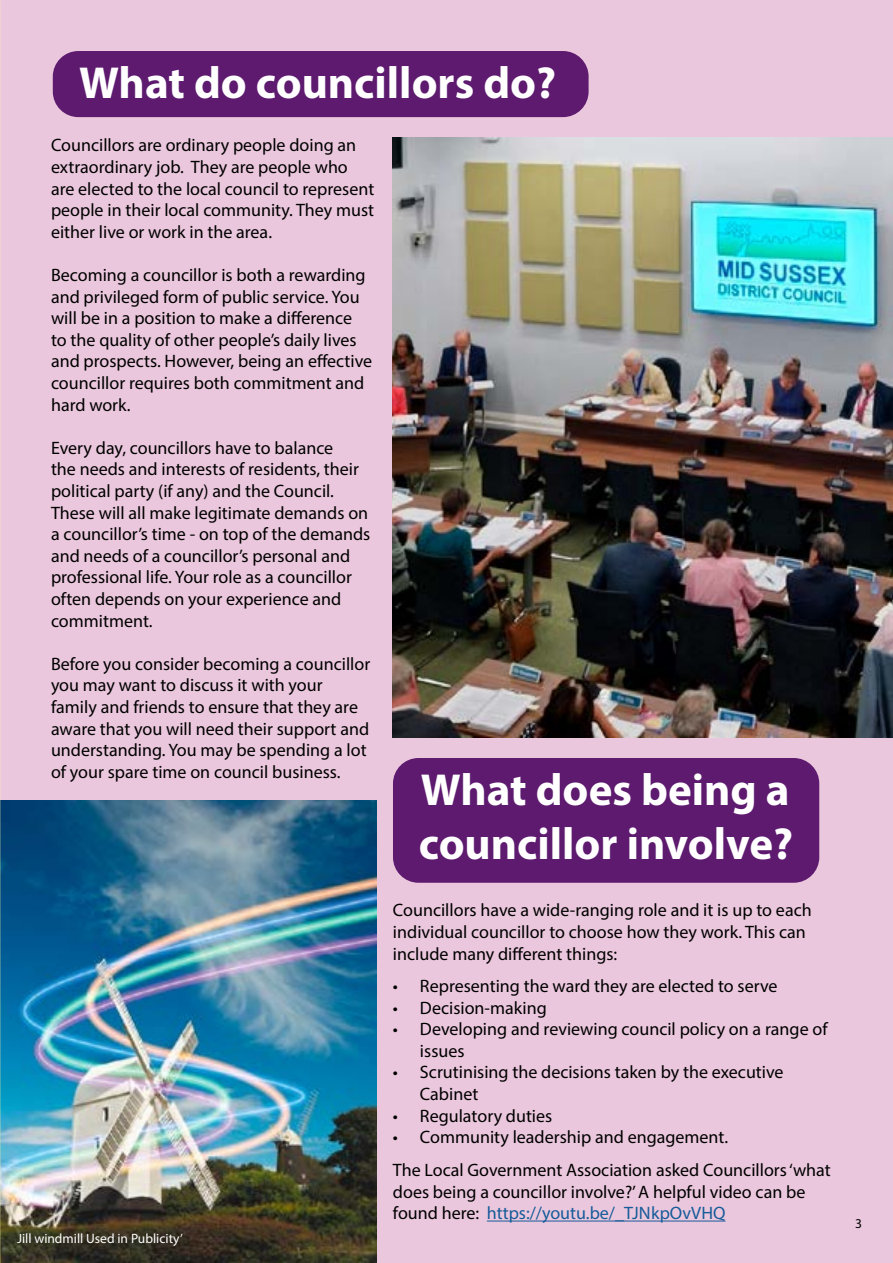
<style>
.page{position:relative;width:893px;height:1263px;background:#eac7dc}
.page>*{position:absolute;margin:0;border:0;box-sizing:border-box;transform-origin:0 0}
.t1{font:700 45px/54px "Myriad Pro";color:#fff}
.t2{font:18px/21.6px "Myriad Pro";color:#000}
.t3{font:13.5px "Myriad Pro";color:#fff}
.t4{font:13.5px "Myriad Pro";color:#000}
.s1{color:#165b9a}
</style>
<div class="page">
<img style="left:393px;top:138px;width:500px;height:599px">
<img style="left:0;top:800px;width:377px;height:463px">
<div style="left:53px;top:51px;width:536px;height:66px;background:#5d1a6f;border-radius:26px"></div>
<div style="left:393px;top:758px;width:426px;height:125px;background:#5d1a6f;border-radius:26px"></div>
<hr style="left:487px;top:1220px;width:238px;height:1px;background:#165b9a">
<h1 class="t1" style="left:79px;top:54px;width:479px">What do councillors do?</h1>
<p class="t2" style="left:51px;top:134px;width:325px">Councillors are ordinary people doing an extraordinary job. They are people who are elected to the local council to represent people in their local community. They must either live or work in the area.</p>
<p class="t2" style="left:51px;top:264px;width:323px">Becoming a councillor is both a rewarding and privileged form of public service. You will be in a position to make a difference to the quality of other people’s daily lives and prospects. However, being an effective councillor requires both commitment and hard work.</p>
<p class="t2" style="left:51px;top:437px;width:321px">Every day, councillors have to balance<br>the needs and interests of residents, their political party (if any) and the Council.<br>These will all make legitimate demands on a councillor’s time - on top of the demands and needs of a councillor’s personal and professional life. Your role as a councillor often depends on your experience and commitment.</p>
<p class="t2" style="left:51px;top:653px;width:321px">Before you consider becoming a councillor you may want to discuss it with your family and friends to ensure that they are aware that you will need their support and understanding. You may be spending a lot of your spare time on council business.</p>
<p class="t3" style="left:17px;top:1230px;width:167px">Jill windmill Used in Publicity’</p>
<h1 class="t1" style="left:419px;top:761px;width:376px">What does being a councillor involve?</h1>
<p class="t2" style="left:393px;top:899px;width:420px">Councillors have a wide-ranging role and it is up to each individual councillor to choose how they work. This can include many different things:</p>
<p class="t2" style="left:393px;top:975px;width:386px">• Representing the ward they are elected to serve</p>
<p class="t2" style="left:393px;top:996px;width:155px">• Decision-making</p>
<p class="t2" style="left:420px;top:1018px;width:409px;text-indent:-27px">• Developing and reviewing council policy on a range of issues</p>
<p class="t2" style="left:420px;top:1061px;width:365px;text-indent:-27px">• Scrutinising the decisions taken by the executive<br>Cabinet</p>
<p class="t2" style="left:393px;top:1104px;width:161px">• Regulatory duties</p>
<p class="t2" style="left:393px;top:1126px;width:337px">• Community leadership and engagement.</p>
<p class="t2" style="left:393px;top:1159px;width:439px">The Local Government Association asked Councillors ‘what does being a councillor involve?’ A helpful video can be found here: <span class="s1">https://youtu.be/_TJNkpOvVHQ</span></p>
<p class="t4" style="left:855px;top:1215px;width:8px">3</p>
</div>
